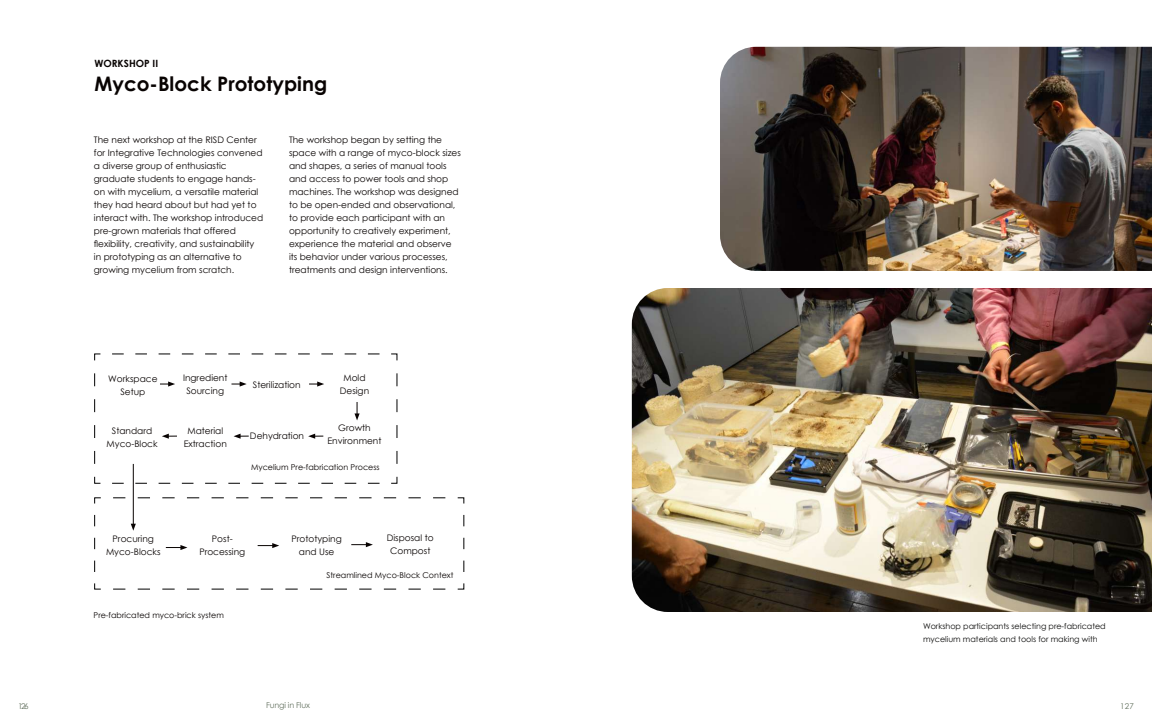
<style>
.page{position:relative;width:1152px;height:720px;background:#fff}
.page>*{position:absolute;margin:0;border:0;box-sizing:border-box;transform-origin:0 0}
.t1{font:700 20px "Century Gothic";color:#080302}
.t2{font:700 10px "Century Gothic";color:#080302}
.t3{font:9px/13px "Century Gothic";color:#080302;text-align:center}
.t4{font:8px "Century Gothic";color:#080302}
.t5{font:8px/13px "Century Gothic";color:#0c0c0b}
.t6{font:8px "Century Gothic";letter-spacing:-.02em;color:#62705e}
</style>
<div class="page">
<svg style="left:94px;top:353px;width:304px;height:131px"></svg>
<svg style="left:160px;top:381px;width:15px;height:6px"></svg>
<svg style="left:232px;top:381px;width:15px;height:6px"></svg>
<svg style="left:309px;top:381px;width:15px;height:6px"></svg>
<svg style="left:355px;top:402px;width:5px;height:18px"></svg>
<svg style="left:234px;top:434px;width:15px;height:5px"></svg>
<svg style="left:308px;top:434px;width:15px;height:5px"></svg>
<svg style="left:162px;top:434px;width:15px;height:5px"></svg>
<hr style="left:133px;top:464px;width:1px;height:61px;background:#080302">
<svg style="left:94px;top:497px;width:371px;height:93px"></svg>
<img style="left:632px;top:288px;width:520px;height:324px">
<img style="left:720px;top:47px;width:432px;height:224px">
<p class="t2" style="left:94px;top:56px;width:65px">WORKSHOP II</p>
<h1 class="t1" style="left:94px;top:69px;width:234px">Myco-Block Prototyping</h1>
<p class="t3" style="left:94px;top:133px;width:171px;text-align:left">The next workshop at the RISD Center for Integrative Technologies convened a diverse group of enthusiastic graduate students to engage hands&shy;on with mycelium, a versatile material they had heard about but had yet to interact with. The workshop introduced pre-grown materials that offered flexibility, creativity, and sustainability in prototyping as an alternative to growing mycelium from scratch.</p>
<p class="t3" style="left:289px;top:133px;width:173px;text-align:left">The workshop began by setting the space with a range of myco-block sizes and shapes, a series of manual tools and access to power tools and shop machines. The workshop was designed to be open-ended and observational, to provide each participant with an opportunity to creatively experiment, experience the material and observe its behavior under various processes, treatments and design interventions.</p>
<p class="t3" style="left:108px;top:372px;width:51px">Workspace<br>Setup</p>
<p class="t3" style="left:107px;top:424px;width:53px">Standard<br>Myco-Block</p>
<p class="t3" style="left:183px;top:371px;width:46px">Ingredient<br>Sourcing</p>
<p class="t3" style="left:253px;top:378px;width:49px">Sterilization</p>
<p class="t3" style="left:184px;top:424px;width:45px">Material<br>Extraction</p>
<p class="t3" style="left:250px;top:429px;width:56px">Dehydration</p>
<p class="t3" style="left:340px;top:371px;width:31px">Mold<br>Design</p>
<p class="t3" style="left:327px;top:421px;width:56px">Growth<br>Environment</p>
<p class="t4" style="left:251px;top:461px;width:130px">Mycelium Pre-fabrication Process</p>
<p class="t3" style="left:106px;top:532px;width:56px">Procuring<br>Myco-Blocks</p>
<p class="t3" style="left:199px;top:532px;width:47px">Post-<br>Processing</p>
<p class="t4" style="left:94px;top:610px;width:132px">Pre-fabricated myco-brick system</p>
<p class="t3" style="left:292px;top:532px;width:52px">Prototyping and Use</p>
<p class="t3" style="left:387px;top:531px;width:48px">Disposal to<br>Compost</p>
<p class="t4" style="left:327px;top:569px;width:128px">Streamlined Myco-Block Context</p>
<p class="t5" style="left:923px;top:620px;width:184px">Workshop participants selecting pre-fabricated mycelium materials and tools for making with</p>
<p class="t6" style="left:18px;top:700px;width:12px">126</p>
<p class="t6" style="left:266px;top:699px;width:45px">Fungi in Flux</p>
<p class="t6" style="left:1120px;top:700px;width:15px">127</p>
</div>
